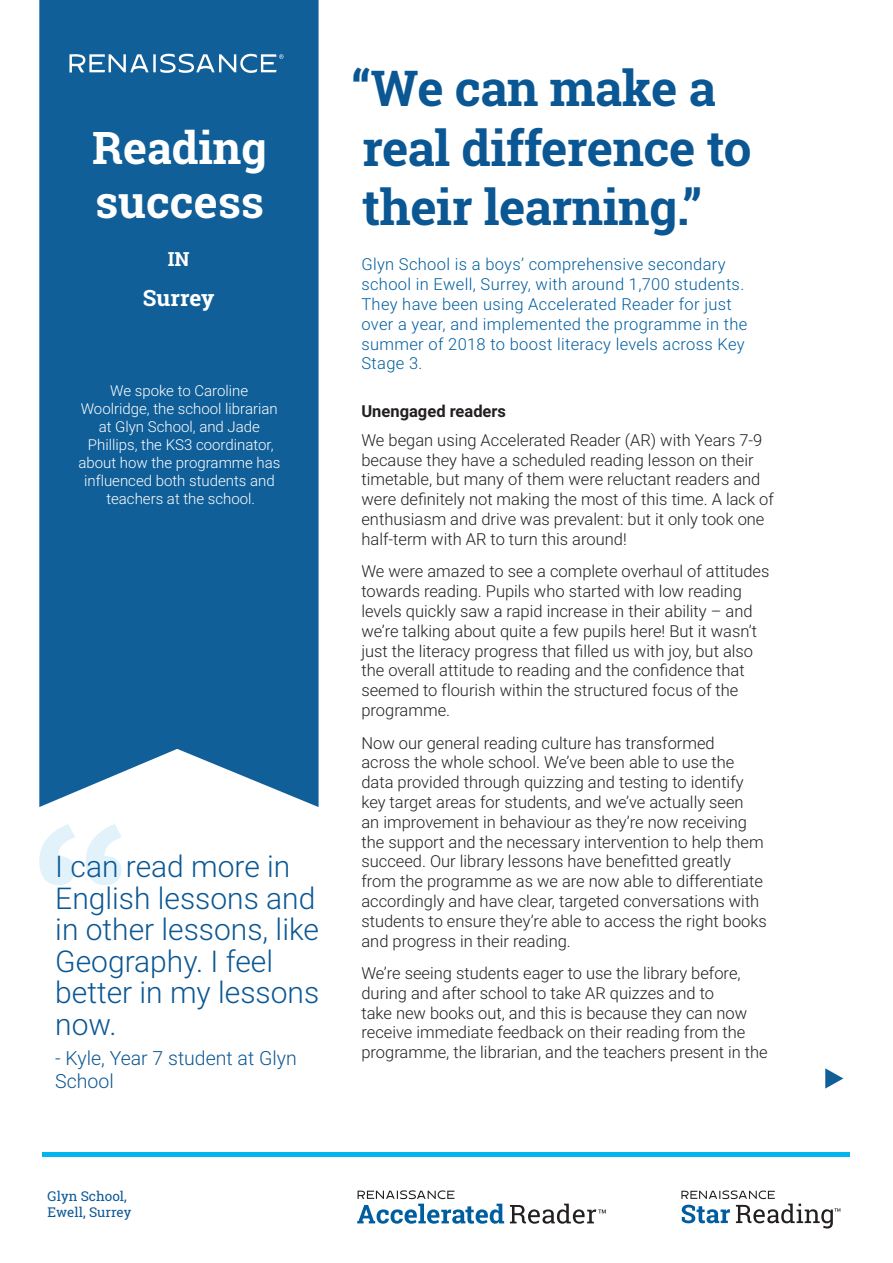
<style>
.page{position:relative;width:893px;height:1263px;background:#fff}
.page>*{position:absolute;margin:0;border:0;box-sizing:border-box;transform-origin:0 0}
.t1{font:700 49.5px/59.4px "Roboto Slab";letter-spacing:-.01em;color:#0b5793}
.t2{font:700 45px/54px "Roboto Slab";color:#fff}
.BODY_COPY_NEW_BRANDI{font:300 30px/31.5px "Roboto";color:#0b5793}
.t3{font:700 22.5px "Roboto Slab";color:#fff}
.BODY_COPY_NEW_BRANDI-2{font:300 19.5px/23.4px "Roboto";color:#0b5793}
.t4{font:700 19.5px "Roboto Slab";color:#fff}
.Body_copy{font:300 16.5px/19.8px "Roboto";color:#231f20}
.roborto_body_11{font:300 16.5px/19.8px "Roboto";letter-spacing:.02em;color:#005e9e}
.Body_copy-2{font:700 16.5px "Roboto";color:#231f20}
.Body_copy-3{font:300 15px/18px "Roboto";color:#fff;text-align:center}
.t5{font:13.5px/16.2px "Roboto Slab";color:#0b5793}
</style>
<div class="page">
<div style="left:39px;top:0;width:280px;height:807px;background:#105f99"></div>
<div style="left:43px;top:1152px;width:807px;height:5px;background:#00b6ef"></div>
<svg style="left:510px;top:1203px;width:96px;height:20px"></svg>
<svg style="left:357px;top:1190px;width:147px;height:33px"></svg>
<svg style="left:681px;top:1190px;width:159px;height:38px"></svg>
<svg style="left:69px;top:54px;width:214px;height:19px"></svg>
<svg style="left:39px;top:824px;width:83px;height:61px"></svg>
<svg style="left:825px;top:1068px;width:18px;height:20px"></svg>
<p class="t2" style="left:92px;top:120px;width:176px">Reading success</p>
<p class="t4" style="left:168px;top:245px;width:23px">IN</p>
<p class="t3" style="left:143px;top:283px;width:73px">Surrey</p>
<p class="Body_copy-3" style="left:78px;top:381px;width:204px">We spoke to Caroline<br>Woolridge, the school librarian at Glyn School, and Jade<br>Phillips, the KS3 coordinator, about how the programme has influenced both students and teachers at the school.</p>
<p class="BODY_COPY_NEW_BRANDI" style="left:55px;top:850px;width:265px">I can read more in<br>English lessons and in other lessons, like<br>Geography. I feel better in my lessons now.</p>
<p class="BODY_COPY_NEW_BRANDI-2" style="left:55px;top:1045px;width:243px">- Kyle, Year 7 student at Glyn<br>School</p>
<p class="t1" style="left:351px;top:58px;width:402px">“We can make a real difference to their learning.”</p>
<p class="roborto_body_11" style="left:361px;top:254px;width:387px">Glyn School is a boys’ comprehensive secondary school in Ewell, Surrey, with around 1,700 students.<br>They have been using Accelerated Reader for just over a year, and implemented the programme in the summer of 2018 to boost literacy levels across Key Stage 3.</p>
<p class="Body_copy-2" style="left:361px;top:400px;width:146px">Unengaged readers</p>
<p class="Body_copy" style="left:361px;top:429px;width:414px">We began using Accelerated Reader (AR) with Years 7-9 because they have a scheduled reading lesson on their timetable, but many of them were reluctant readers and were definitely not making the most of this time. A lack of enthusiasm and drive was prevalent: but it only took one half-term with AR to turn this around!</p>
<p class="Body_copy" style="left:361px;top:561px;width:410px">We were amazed to see a complete overhaul of attitudes towards reading. Pupils who started with low reading levels quickly saw a rapid increase in their ability – and we’re talking about quite a few pupils here! But it wasn’t just the literacy progress that filled us with joy, but also the overall attitude to reading and the confidence that seemed to flourish within the structured focus of the programme.</p>
<p class="Body_copy" style="left:361px;top:732px;width:407px">Now our general reading culture has transformed across the whole school. We’ve been able to use the data provided through quizzing and testing to identify key target areas for students, and we’ve actually seen<br>an improvement in behaviour as they’re now receiving the support and the necessary intervention to help them succeed. Our library lessons have benefitted greatly from the programme as we are now able to differentiate accordingly and have clear, targeted conversations with students to ensure they’re able to access the right books and progress in their reading.</p>
<p class="Body_copy" style="left:361px;top:963px;width:408px">We’re seeing students eager to use the library before, during and after school to take AR quizzes and to<br>take new books out, and this is because they can now receive immediate feedback on their reading from the programme, the librarian, and the teachers present in the</p>
<p class="t5" style="left:48px;top:1187px;width:85px">Glyn School,<br>Ewell, Surrey</p>
</div>
